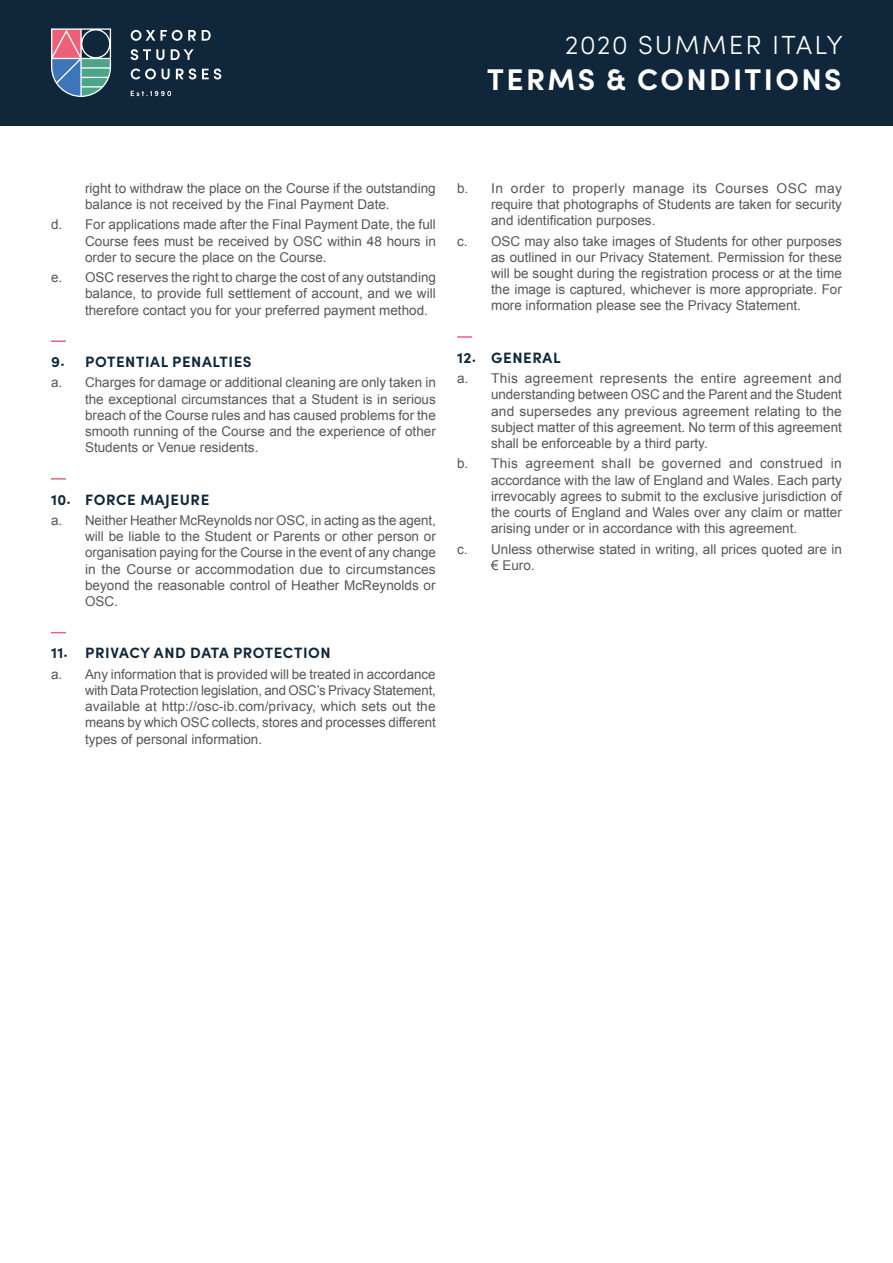
<style>
.page{position:relative;width:893px;height:1263px;background:#fff}
.page>*{position:absolute;margin:0;border:0;box-sizing:border-box;transform-origin:0 0}
.t1{font:700 30px "Sofia Pro";letter-spacing:.08em;color:#fff}
.t2{font:300 26.25px "Sofia Pro";letter-spacing:.08em;color:#fff}
.t3{font:700 15px "Sofia Pro";letter-spacing:.04em;color:#10273b}
.t4{font:13.5px/16.2px "Arial";color:#575756;text-align:justify}
</style>
<div class="page">
<div style="left:0;top:0;width:893px;height:125px;background:#10273b"></div>
<svg style="left:51px;top:28px;width:60px;height:69px"></svg>
<svg style="left:131px;top:30px;width:51px;height:11px"></svg>
<svg style="left:188px;top:30px;width:8px;height:11px"></svg>
<svg style="left:202px;top:30px;width:9px;height:11px"></svg>
<svg style="left:131px;top:49px;width:33px;height:11px"></svg>
<svg style="left:171px;top:49px;width:23px;height:11px"></svg>
<svg style="left:131px;top:69px;width:25px;height:10px"></svg>
<svg style="left:162px;top:69px;width:8px;height:10px"></svg>
<svg style="left:176px;top:69px;width:20px;height:10px"></svg>
<svg style="left:202px;top:69px;width:19px;height:10px"></svg>
<svg style="left:131px;top:91px;width:40px;height:5px"></svg>
<svg style="left:51px;top:340px;width:15px;height:2px"></svg>
<svg style="left:51px;top:478px;width:15px;height:2px"></svg>
<svg style="left:51px;top:632px;width:15px;height:1px"></svg>
<svg style="left:457px;top:336px;width:15px;height:2px"></svg>
<h2 class="t2" style="left:565px;top:26px;width:279px">2020 SUMMER ITALY</h2>
<h1 class="t1" style="left:487px;top:57px;width:356px">TERMS &amp; CONDITIONS</h1>
<p class="t4" style="left:85px;top:180px;width:352px">right to withdraw the place on the Course if the outstanding balance is not received by the Final Payment Date.</p>
<p class="t4" style="left:85px;top:217px;width:352px;text-indent:-34px">d. For applications made after the Final Payment Date, the full Course fees must be received by OSC within 48 hours in order to secure the place on the Course.</p>
<p class="t4" style="left:85px;top:269px;width:352px;text-indent:-34px">e. OSC reserves the right to charge the cost of any outstanding balance, to provide full settlement of account, and we will therefore contact you for your preferred payment method.</p>
<p class="t3" style="left:51px;top:350px;width:202px">9. POTENTIAL PENALTIES</p>
<p class="t4" style="left:85px;top:375px;width:352px;text-indent:-34px">a. Charges for damage or additional cleaning are only taken in the exceptional circumstances that a Student is in serious breach of the Course rules and has caused problems for the smooth running of the Course and the experience of other Students or Venue residents.</p>
<p class="t3" style="left:51px;top:488px;width:160px">10. FORCE MAJEURE</p>
<p class="t4" style="left:85px;top:512px;width:352px;text-indent:-34px">a. Neither Heather McReynolds nor OSC, in acting as the agent, will be liable to the Student or Parents or other person or organisation paying for the Course in the event of any change in the Course or accommodation due to circumstances beyond the reasonable control of Heather McReynolds or OSC.</p>
<p class="t3" style="left:51px;top:642px;width:281px">11. PRIVACY AND DATA PROTECTION</p>
<p class="t4" style="left:85px;top:666px;width:352px;text-indent:-34px">a. Any information that is provided will be treated in accordance with Data Protection legislation, and OSC’s Privacy Statement, available at http://osc-ib.com/privacy, which sets out the means by which OSC collects, stores and processes different types of personal information.</p>
<p class="t4" style="left:491px;top:180px;width:352px;text-indent:-34px">b. In order to properly manage its Courses OSC may require that photographs of Students are taken for security and identification purposes.</p>
<p class="t4" style="left:491px;top:233px;width:352px;text-indent:-34px">c. OSC may also take images of Students for other purposes as outlined in our Privacy Statement. Permission for these will be sought during the registration process or at the time the image is captured, whichever is more appropriate. For more information please see the Privacy Statement.</p>
<p class="t3" style="left:457px;top:346px;width:105px">12. GENERAL</p>
<p class="t4" style="left:491px;top:370px;width:352px;text-indent:-34px">a. This agreement represents the entire agreement and understanding between OSC and the Parent and the Student and supersedes any previous agreement relating to the subject matter of this agreement. No term of this agreement shall be enforceable by a third party.</p>
<p class="t4" style="left:491px;top:456px;width:352px;text-indent:-34px">b. This agreement shall be governed and construed in accordance with the law of England and Wales. Each party irrevocably agrees to submit to the exclusive jurisdiction of the courts of England and Wales over any claim or matter arising under or in accordance with this agreement.</p>
<p class="t4" style="left:491px;top:541px;width:352px;text-indent:-34px">c. Unless otherwise stated in writing, all prices quoted are in € Euro.</p>
</div>
